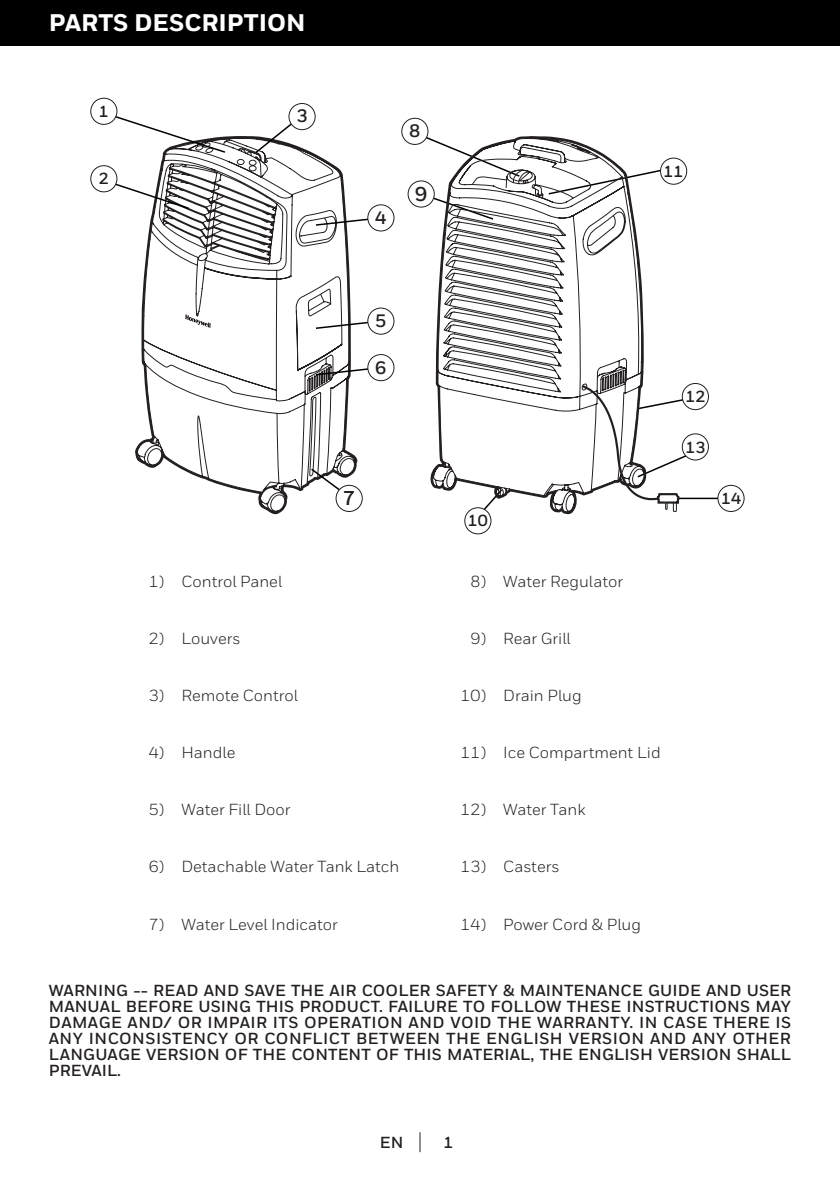
<style>
.page{position:relative;width:840px;height:1191px;background:#fff}
.page>*{position:absolute;margin:0;border:0;box-sizing:border-box;transform-origin:0 0}
.t1{font:800 24px "Honeywell Sans";color:#fff}
.t2{font:700 20px "Honeywell Sans";color:#231f20}
.t3{font:700 18px "Honeywell Sans";color:#231f20}
.t4{font:700 16px/16px "Honeywell Sans";letter-spacing:.01em;color:#231f20;text-align:justify}
.t5{font:16px "Honeywell Sans";color:#231f20}
</style>
<div class="page">
<svg style="left:419px;top:1132px;width:1px;height:20px"></svg>
<hr style="left:839px;top:0;width:1px;height:45px;background:#000001">
<div style="left:0;top:0;width:839px;height:45px;background:#000001"></div>
<svg style="left:135px;top:136px;width:222px;height:378px"></svg>
<svg style="left:107px;top:112px;width:120px;height:42px"></svg>
<div style="left:91px;top:98px;width:26px;height:26px;background:#fff;border-radius:50%"></div>
<div style="left:90px;top:98px;width:27px;height:27px;border:1px solid #231f20;border-radius:50%"></div>
<svg style="left:104px;top:179px;width:86px;height:31px"></svg>
<div style="left:91px;top:166px;width:26px;height:26px;background:#fff;border-radius:50%"></div>
<div style="left:90px;top:165px;width:27px;height:27px;border:1px solid #231f20;border-radius:50%"></div>
<hr style="left:676px;top:497px;width:54px;height:2px;background:#000">
<div style="left:717px;top:485px;width:26px;height:26px;background:#fff;border-radius:50%"></div>
<div style="left:717px;top:485px;width:27px;height:27px;border:1px solid #231f20;border-radius:50%"></div>
<div style="left:464px;top:507px;width:27px;height:27px;border:1px solid #231f20;border-radius:50%"></div>
<svg style="left:646px;top:170px;width:21px;height:13px"></svg>
<div style="left:660px;top:158px;width:26px;height:26px;background:#fff;border-radius:50%"></div>
<div style="left:659px;top:158px;width:27px;height:27px;border:1px solid #231f20;border-radius:50%"></div>
<div style="left:407px;top:180px;width:27px;height:28px;border:1px solid #231f20;border-radius:50%"></div>
<svg style="left:309px;top:467px;width:40px;height:30px"></svg>
<div style="left:336px;top:485px;width:26px;height:26px;background:#fff;border-radius:50%"></div>
<div style="left:335px;top:485px;width:27px;height:27px;border:1px solid #231f20;border-radius:50%"></div>
<div style="left:681px;top:383px;width:27px;height:27px;border:1px solid #231f20;border-radius:50%"></div>
<div style="left:681px;top:433px;width:27px;height:27px;border:1px solid #231f20;border-radius:50%"></div>
<svg style="left:401px;top:126px;width:29px;height:19px"></svg>
<div style="left:401px;top:118px;width:27px;height:26px;background:#fff;border-radius:50%"></div>
<div style="left:401px;top:118px;width:27px;height:27px;border:1px solid #231f20;border-radius:50%"></div>
<svg style="left:314px;top:366px;width:56px;height:10px"></svg>
<div style="left:367px;top:354px;width:27px;height:27px;background:#fff;border-radius:50%"></div>
<div style="left:367px;top:354px;width:27px;height:27px;border:1px solid #231f20;border-radius:50%"></div>
<svg style="left:314px;top:320px;width:55px;height:10px"></svg>
<div style="left:367px;top:307px;width:27px;height:28px;border:1px solid #231f20;border-radius:50%"></div>
<svg style="left:314px;top:216px;width:55px;height:11px"></svg>
<div style="left:367px;top:205px;width:27px;height:26px;background:#fff;border-radius:50%"></div>
<div style="left:367px;top:204px;width:27px;height:27px;border:1px solid #231f20;border-radius:50%"></div>
<svg style="left:646px;top:384px;width:52px;height:128px"></svg>
<svg style="left:430px;top:136px;width:216px;height:378px"></svg>
<svg style="left:254px;top:123px;width:48px;height:31px"></svg>
<div style="left:289px;top:103px;width:26px;height:27px;background:#fff;border-radius:50%"></div>
<div style="left:288px;top:103px;width:27px;height:27px;border:1px solid #231f20;border-radius:50%"></div>
<p class="t1" style="left:49px;top:8px;width:258px">PARTS DESCRIPTION</p>
<p class="t4" style="left:99px;top:104px;width:11px">1</p>
<p class="t4" style="left:99px;top:171px;width:11px">2</p>
<p class="t3" style="left:296px;top:105px;width:13px">3</p>
<p class="t3" style="left:375px;top:207px;width:13px">4</p>
<p class="t3" style="left:409px;top:120px;width:13px">8</p>
<p class="t2" style="left:414px;top:182px;width:14px">9</p>
<p class="t4" style="left:663px;top:164px;width:21px">11</p>
<p class="t3" style="left:375px;top:310px;width:13px">5</p>
<p class="t3" style="left:375px;top:356px;width:13px">6</p>
<p class="t2" style="left:343px;top:486px;width:14px">7</p>
<p class="t4" style="left:467px;top:513px;width:21px">10</p>
<p class="t5" style="left:149px;top:572px;width:17px">1)</p>
<p class="t5" style="left:181px;top:572px;width:102px">Control Panel</p>
<p class="t5" style="left:470px;top:572px;width:17px">8)</p>
<p class="t5" style="left:503px;top:572px;width:121px">Water Regulator</p>
<p class="t5" style="left:149px;top:629px;width:17px">2)</p>
<p class="t5" style="left:181px;top:629px;width:61px">Louvers</p>
<p class="t5" style="left:470px;top:629px;width:17px">9)</p>
<p class="t5" style="left:503px;top:629px;width:69px">Rear Grill</p>
<p class="t5" style="left:149px;top:686px;width:17px">3)</p>
<p class="t5" style="left:181px;top:686px;width:118px">Remote Control</p>
<p class="t5" style="left:460px;top:686px;width:27px">10)</p>
<p class="t5" style="left:503px;top:686px;width:80px">Drain Plug</p>
<p class="t5" style="left:149px;top:743px;width:17px">4)</p>
<p class="t5" style="left:181px;top:743px;width:55px">Handle</p>
<p class="t5" style="left:460px;top:743px;width:27px">11)</p>
<p class="t5" style="left:503px;top:743px;width:159px">Ice Compartment Lid</p>
<p class="t5" style="left:149px;top:800px;width:17px">5)</p>
<p class="t5" style="left:181px;top:800px;width:111px">Water Fill Door</p>
<p class="t5" style="left:460px;top:800px;width:27px">12)</p>
<p class="t5" style="left:503px;top:800px;width:84px">Water Tank</p>
<p class="t5" style="left:149px;top:857px;width:17px">6)</p>
<p class="t5" style="left:181px;top:857px;width:219px">Detachable Water Tank Latch</p>
<p class="t5" style="left:460px;top:857px;width:27px">13)</p>
<p class="t5" style="left:503px;top:857px;width:58px">Casters</p>
<p class="t5" style="left:149px;top:914px;width:17px">7)</p>
<p class="t5" style="left:181px;top:914px;width:158px">Water Level Indicator</p>
<p class="t5" style="left:460px;top:914px;width:27px">14)</p>
<p class="t5" style="left:503px;top:914px;width:139px">Power Cord &amp; Plug</p>
<p class="t4" style="left:685px;top:389px;width:21px">12</p>
<p class="t4" style="left:685px;top:439px;width:21px">13</p>
<p class="t4" style="left:720px;top:491px;width:21px">14</p>
<p class="t4" style="left:49px;top:983px;width:743px">WARNING -- READ AND SAVE THE AIR COOLER SAFETY &amp; MAINTENANCE GUIDE AND USER MANUAL BEFORE USING THIS PRODUCT. FAILURE TO FOLLOW THESE INSTRUCTIONS MAY DAMAGE AND/ OR IMPAIR ITS OPERATION AND VOID THE WARRANTY. IN CASE THERE IS ANY INCONSISTENCY OR CONFLICT BETWEEN THE ENGLISH VERSION AND ANY OTHER LANGUAGE VERSION OF THE CONTENT OF THIS MATERIAL, THE ENGLISH VERSION SHALL PREVAIL.</p>
<p class="t4" style="left:379px;top:1134px;width:25px">EN</p>
<p class="t4" style="left:443px;top:1134px;width:11px">1</p>
</div>
